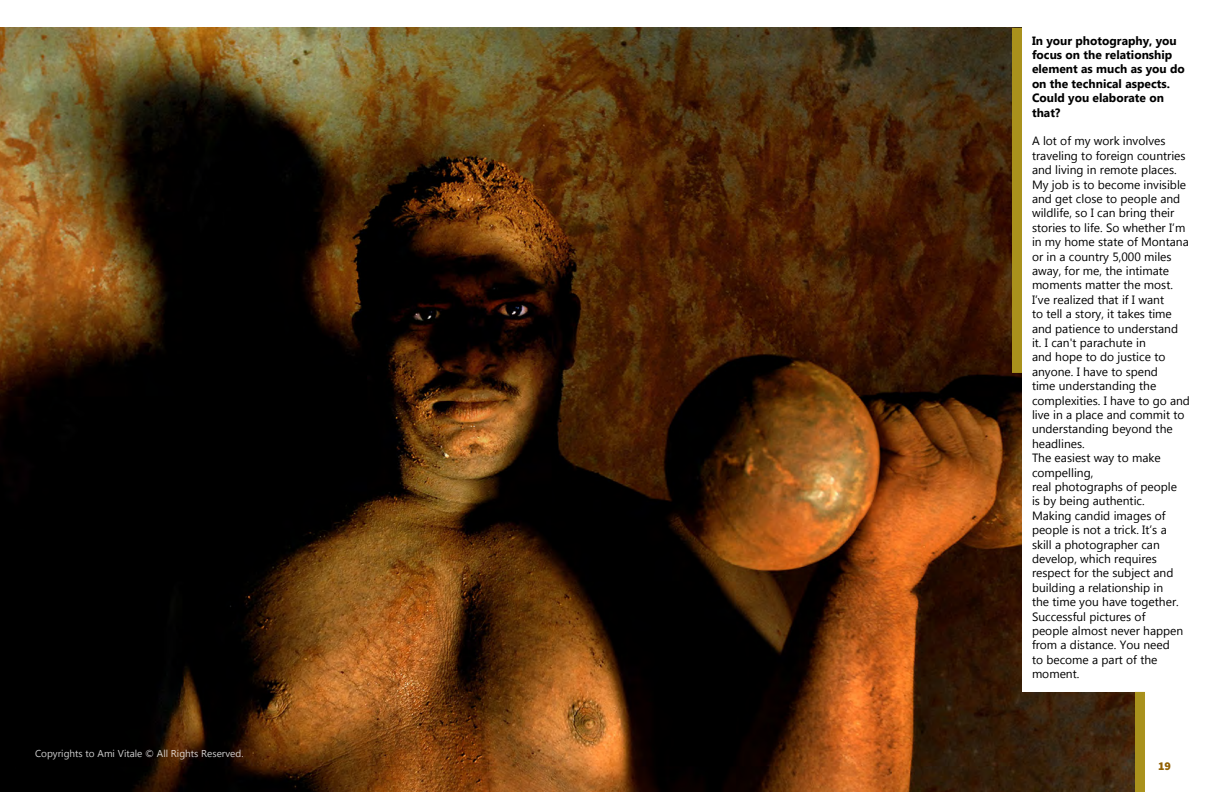
<style>
.page{position:relative;width:1224px;height:792px;background:#fff}
.page>*{position:absolute;margin:0;border:0;box-sizing:border-box;transform-origin:0 0}
.t1{font:12px/14.4px "Myanmar Text";color:#000}
.t2{font:700 12px/14.4px "Myanmar Text";color:#000}
.t3{font:900 12px "Source Sans Pro";color:#915f00}
.t4{font:10px "Myanmar Text";color:#fff}
</style>
<div class="page">
<img style="left:0;top:28px;width:1135px;height:764px">
<div style="left:1022px;top:26px;width:178px;height:666px;background:#fff"></div>
<div style="left:1012px;top:28px;width:10px;height:345px;background:#a9911c"></div>
<div style="left:1135px;top:692px;width:10px;height:100px;background:#a9911c"></div>
<p class="t4" style="left:35px;top:747px;width:210px">Copyrights to Ami Vitale © All Rights Reserved.</p>
<p class="t2" style="left:1032px;top:33px;width:154px">In your photography, you focus on the relationship element as much as you do on the technical aspects.<br>Could you elaborate on that?</p>
<p class="t1" style="left:1032px;top:134px;width:158px">A lot of my work involves traveling to foreign countries and living in remote places.<br>My job is to become invisible and get close to people and wildlife, so I can bring their stories to life. So whether I’m in my home state of Montana or in a country 5,000 miles away, for me, the intimate moments matter the most.</p>
<p class="t1" style="left:1032px;top:293px;width:159px">I’ve realized that if I want<br>to tell a story, it takes time and patience to understand it. I can't parachute in<br>and hope to do justice to anyone. I have to spend<br>time understanding the complexities. I have to go and live in a place and commit to understanding beyond the headlines.</p>
<p class="t1" style="left:1032px;top:451px;width:130px">The easiest way to make compelling,</p>
<p class="t1" style="left:1032px;top:480px;width:153px">real photographs of people is by being authentic.<br>Making candid images of people is not a trick. It’s a skill a photographer can develop, which requires respect for the subject and building a relationship in the time you have together.<br>Successful pictures of people almost never happen from a distance. You need to become a part of the moment.</p>
<p class="t3" style="left:1158px;top:758px;width:14px">19</p>
</div>
